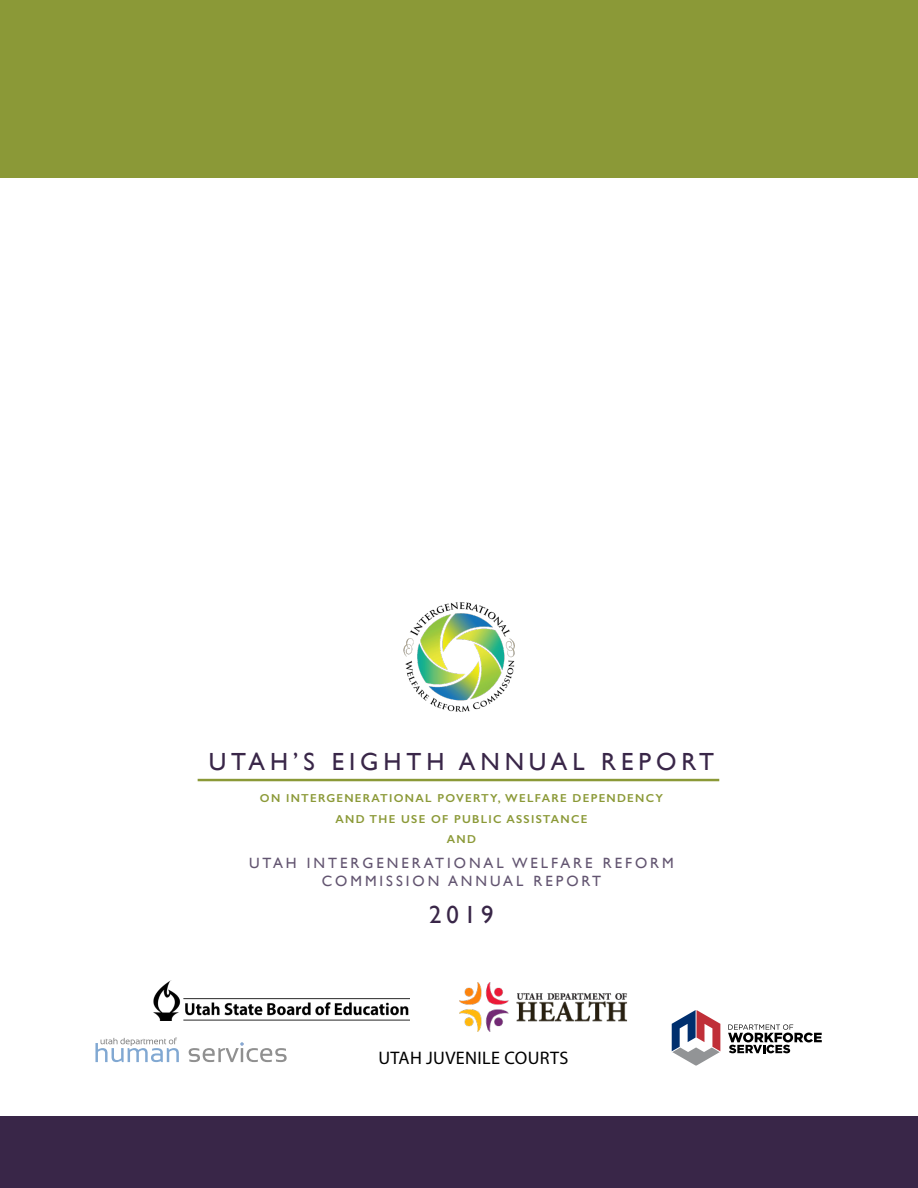
<style>
.page{position:relative;width:918px;height:1188px;background:#fff}
.page>*{position:absolute;margin:0;border:0;box-sizing:border-box;transform-origin:0 0}
.t1{font:24.75px "Gill Sans";letter-spacing:.2em;color:#392648}
.t2{font:18.15px "Myriad Pro";letter-spacing:.02em;color:#000}
.t3{font:14.85px/17.9px "Gill Sans";letter-spacing:.2em;color:#625470;text-align:center}
.t4{font:600 11.55px/20.5px "Gill Sans";letter-spacing:.11em;color:#8b9937;text-align:center}
</style>
<div class="page">
<div style="left:0;top:1117px;width:918px;height:71px;background:#392648"></div>
<hr style="left:198px;top:779px;width:521px;height:2px;background:#8b9937">
<img style="left:403px;top:602px;width:112px;height:110px">
<svg style="left:95px;top:1038px;width:84px;height:24px"></svg>
<svg style="left:189px;top:1042px;width:98px;height:20px"></svg>
<img style="left:460px;top:983px;width:168px;height:49px">
<img style="left:153px;top:981px;width:257px;height:39px">
<svg style="left:672px;top:1010px;width:48px;height:56px"></svg>
<svg style="left:728px;top:1024px;width:94px;height:29px"></svg>
<div style="left:0;top:0;width:918px;height:177px;background:#8b9937"></div>
<h1 class="t1" style="left:209px;top:747px;width:507px">UTAH’S EIGHTH ANNUAL REPORT</h1>
<p class="t4" style="left:260px;top:787px;width:404px">ON INTERGENERATIONAL POVERTY, WELFARE DEPENDENCY<br>AND THE USE OF PUBLIC ASSISTANCE<br>AND</p>
<p class="t3" style="left:249px;top:854px;width:426px">UTAH INTERGENERATIONAL WELFARE REFORM<br>COMMISSION ANNUAL REPORT</p>
<h1 class="t1" style="left:429px;top:900px;width:66px">2019</h1>
<h2 class="t2" style="left:378px;top:1048px;width:192px">UTAH JUVENILE COURTS</h2>
</div>
